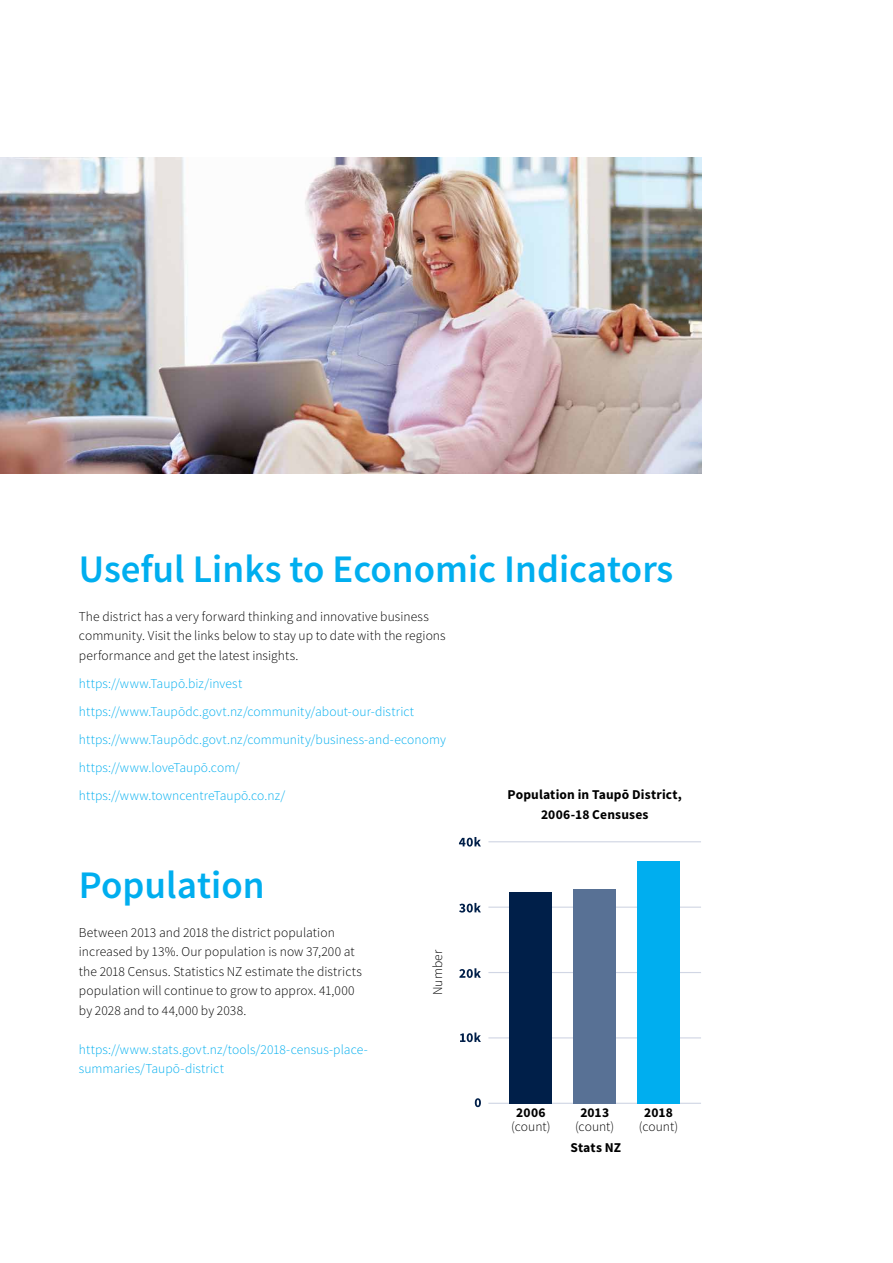
<style>
.page{position:relative;width:893px;height:1263px;background:#fff}
.page>*{position:absolute;margin:0;border:0;box-sizing:border-box;transform-origin:0 0}
.t1{font:600 39px "Source Sans Pro";color:#00aeef}
.t2{font:300 13.5px/19.5px "Source Sans Pro";letter-spacing:.005em;color:#000}
.t3{font:300 13.5px/28px "Source Sans Pro";letter-spacing:.005em;color:#00aeef}
.t4{font:700 13.5px/19.5px "Source Sans Pro";letter-spacing:.01em;color:#000;text-align:center}
</style>
<div class="page">
<img style="left:0;top:158px;width:701px;height:316px">
<hr style="left:488px;top:1103px;width:213px;height:1px;background:#d1d6e4">
<hr style="left:488px;top:841px;width:213px;height:1px;background:#d1d6e4">
<hr style="left:488px;top:906px;width:213px;height:2px;background:#d1d6e4">
<hr style="left:488px;top:972px;width:213px;height:1px;background:#d1d6e4">
<hr style="left:488px;top:1037px;width:213px;height:1px;background:#d1d6e4">
<div style="left:573px;top:889px;width:43px;height:215px;background:#587195"></div>
<div style="left:637px;top:861px;width:43px;height:243px;background:#00aeef"></div>
<svg style="left:459px;top:837px;width:22px;height:9px"></svg>
<svg style="left:459px;top:903px;width:22px;height:9px"></svg>
<svg style="left:459px;top:968px;width:22px;height:10px"></svg>
<svg style="left:460px;top:1032px;width:21px;height:10px"></svg>
<svg style="left:475px;top:1098px;width:6px;height:9px"></svg>
<div style="left:510px;top:893px;width:42px;height:211px;background:#001f49"></div>
<h1 class="t1" style="left:79px;top:544px;width:596px">Useful Links to Economic Indicators</h1>
<p class="t2" style="left:79px;top:607px;width:368px">The district has a very forward thinking and innovative business community. Visit the links below to stay up to date with the regions performance and get the latest insights.</p>
<p class="t3" style="left:79px;top:669px;width:369px">https://www.Taupō.biz/invest https://www.Taupōdc.govt.nz/community/about-our-district https://www.Taupōdc.govt.nz/community/business-and-economy https://www.loveTaupō.com/ https://www.towncentreTaupō.co.nz/</p>
<h1 class="t1" style="left:79px;top:860px;width:187px">Population</h1>
<p class="t2" style="left:79px;top:922px;width:285px">Between 2013 and 2018 the district population increased by 13%. Our population is now 37,200 at the 2018 Census. Statistics NZ estimate the districts population will continue to grow to approx. 41,000 by 2028 and to 44,000 by 2038.</p>
<p class="t3" style="left:79px;top:1039px;width:290px;line-height:19.5px">https://www.stats.govt.nz/tools/2018-census-place&shy;summaries/Taupō-district</p>
<p class="t2" style="left:428px;top:995px;width:47px;rotate:-90deg">Number</p>
<p class="t4" style="left:507px;top:785px;width:176px">Population in Taupō District,<br>2006-18 Censuses</p>
<p class="t4" style="left:516px;top:1103px;width:31px">2006</p>
<p class="t2" style="left:511px;top:1116px;width:41px">(count)</p>
<p class="t4" style="left:580px;top:1103px;width:30px">2013</p>
<p class="t2" style="left:575px;top:1116px;width:41px">(count)</p>
<p class="t4" style="left:570px;top:1138px;width:52px">Stats NZ</p>
<p class="t4" style="left:644px;top:1103px;width:30px">2018</p>
<p class="t2" style="left:639px;top:1116px;width:41px">(count)</p>
</div>
